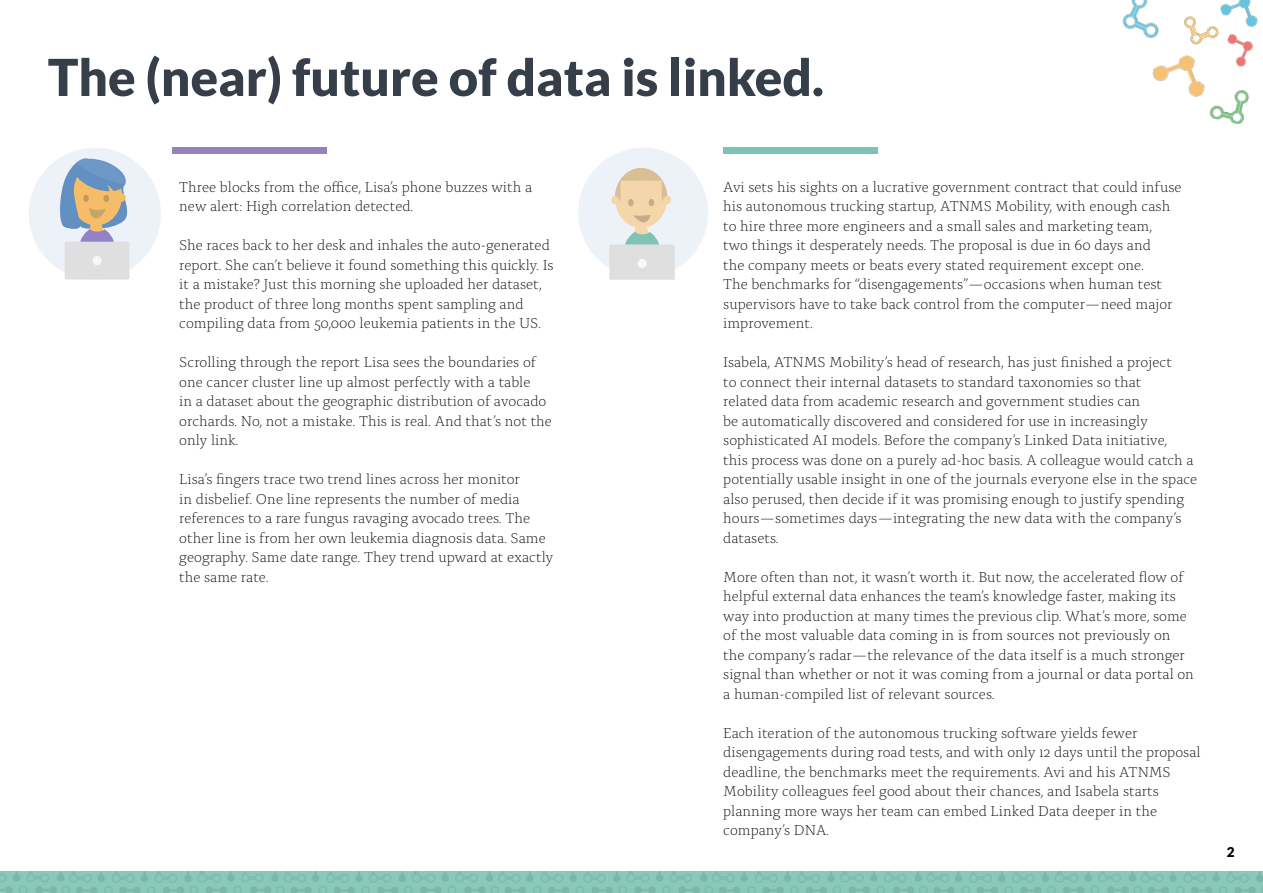
<style>
.page{position:relative;width:1263px;height:893px;background:#fff}
.page>*{position:absolute;margin:0;border:0;box-sizing:border-box;transform-origin:0 0}
.t1{font:900 51px "Lato";color:#353e49}
.t2{font:300 15px/19.5px "Alda OTCEV";color:#000}
.t3{font:900 13.5px "Lato";color:#000}
</style>
<div class="page">
<img style="left:1221px;top:0;width:37px;height:27px">
<img style="left:1184px;top:7px;width:38px;height:38px">
<img style="left:1219px;top:33px;width:35px;height:34px">
<img style="left:1209px;top:90px;width:40px;height:34px">
<img style="left:1152px;top:55px;width:54px;height:42px">
<img style="left:1122px;top:0;width:37px;height:39px">
<div style="left:29px;top:148px;width:132px;height:132px;background:#ecf2f8;border-radius:66px"></div>
<svg style="left:57px;top:158px;width:74px;height:121px"></svg>
<div style="left:92px;top:256px;width:10px;height:9px;background:#f8f8f8;border-radius:5px"></div>
<div style="left:173px;top:148px;width:154px;height:6px;background:#9581bc"></div>
<div style="left:578px;top:148px;width:130px;height:130px;background:#ecf2f8;border-radius:65px"></div>
<svg style="left:609px;top:168px;width:66px;height:112px"></svg>
<div style="left:637px;top:259px;width:10px;height:9px;background:#f8f8f8;border-radius:5px"></div>
<div style="left:723px;top:148px;width:154px;height:6px;background:#7dc3b3"></div>
<h1 class="t1" style="left:48px;top:47px;width:778px">The (near) future of data is linked.</h1>
<p class="t2" style="left:179px;top:176px;width:354px">Three blocks from the office, Lisa’s phone buzzes with a new alert: High correlation detected.</p>
<p class="t2" style="left:179px;top:234px;width:376px">She races back to her desk and inhales the auto-generated report. She can’t believe it found something this quickly. Is it a mistake? Just this morning she uploaded her dataset, the product of three long months spent sampling and compiling data from 50,000 leukemia patients in the US.</p>
<p class="t2" style="left:179px;top:351px;width:374px">Scrolling through the report Lisa sees the boundaries of one cancer cluster line up almost perfectly with a table<br>in a dataset about the geographic distribution of avocado orchards. No, not a mistake. This is real. And that’s not the only link.</p>
<p class="t2" style="left:179px;top:468px;width:376px">Lisa’s fingers trace two trend lines across her monitor<br>in disbelief. One line represents the number of media references to a rare fungus ravaging avocado trees. The other line is from her own leukemia diagnosis data. Same geography. Same date range. They trend upward at exactly the same rate.</p>
<p class="t2" style="left:723px;top:176px;width:460px">Avi sets his sights on a lucrative government contract that could infuse his autonomous trucking startup, ATNMS Mobility, with enough cash to hire three more engineers and a small sales and marketing team,<br>two things it desperately needs. The proposal is due in 60 days and<br>the company meets or beats every stated requirement except one.<br>The benchmarks for “disengagements”—occasions when human test supervisors have to take back control from the computer—need major improvement.</p>
<p class="t2" style="left:723px;top:351px;width:475px">Isabela, ATNMS Mobility’s head of research, has just finished a project<br>to connect their internal datasets to standard taxonomies so that<br>related data from academic research and government studies can<br>be automatically discovered and considered for use in increasingly sophisticated AI models. Before the company’s Linked Data initiative,<br>this process was done on a purely ad-hoc basis. A colleague would catch a potentially usable insight in one of the journals everyone else in the space also perused, then decide if it was promising enough to justify spending hours—sometimes days—integrating the new data with the company’s datasets.</p>
<p class="t2" style="left:723px;top:566px;width:472px">More often than not, it wasn’t worth it. But now, the accelerated flow of helpful external data enhances the team’s knowledge faster, making its way into production at many times the previous clip. What’s more, some of the most valuable data coming in is from sources not previously on the company’s radar—the relevance of the data itself is a much stronger signal than whether or not it was coming from a journal or data portal on a human-compiled list of relevant sources.</p>
<p class="t2" style="left:723px;top:722px;width:479px">Each iteration of the autonomous trucking software yields fewer disengagements during road tests, and with only 12 days until the proposal deadline, the benchmarks meet the requirements. Avi and his ATNMS Mobility colleagues feel good about their chances, and Isabela starts planning more ways her team can embed Linked Data deeper in the company’s DNA.</p>
<p class="t3" style="left:1227px;top:844px;width:9px">2</p>
</div>
